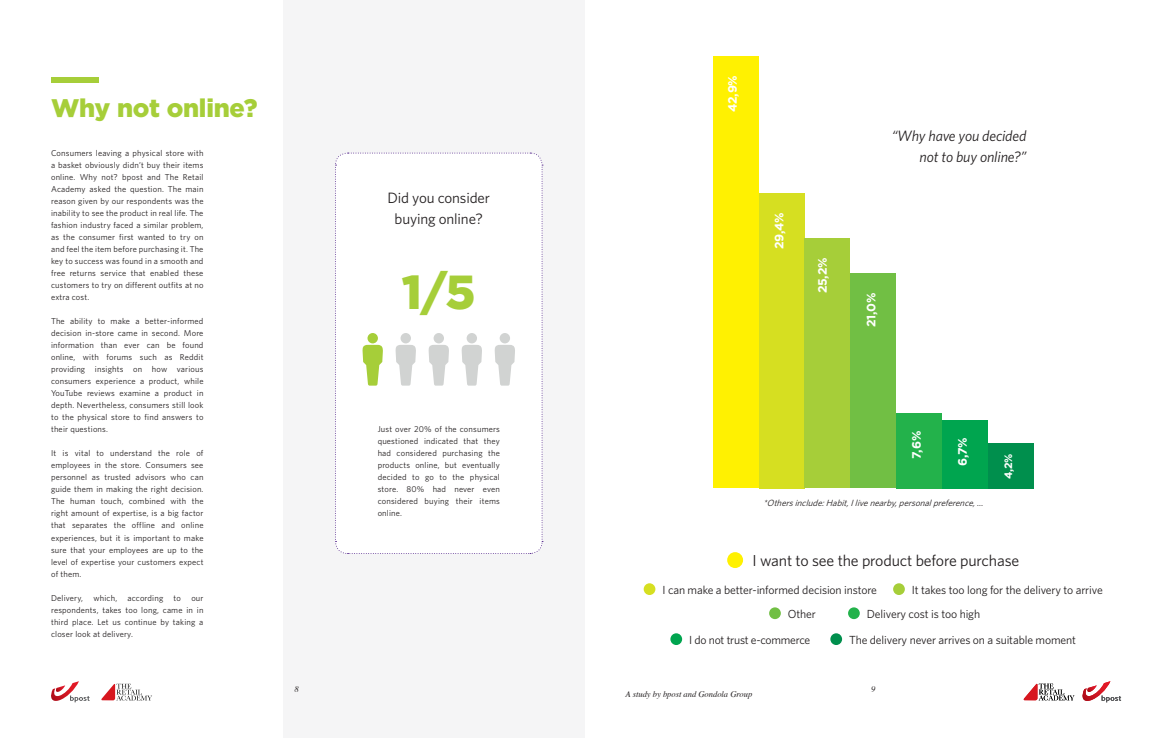
<style>
.page{position:relative;width:1170px;height:738px;background:#fff}
.page>*{position:absolute;margin:0;border:0;box-sizing:border-box;transform-origin:0 0}
.t1{font:900 47.7px "Gotham";color:#a6ce39}
.t2{font:900 25.4px "Gotham";letter-spacing:-.01em;color:#a6ce39}
.t3{font:15.9px "Whitney";letter-spacing:-.01em;color:#231f20}
.t4{font:italic 15px/21px "Whitney";letter-spacing:-.01em;color:#231f20;text-align:right}
.t5{font:15px/21px "Whitney";letter-spacing:-.01em;color:#231f20;text-align:center}
.t6{font:700 12.2px "Gotham";letter-spacing:-.02em;color:#fff}
.t7{font:11.7px "Whitney";letter-spacing:-.01em;color:#231f20}
.t8{font:700 10.7px "Gotham";color:#fff}
.t9{font:italic 9px "Whitney";color:#231f20}
.t10{font:8.5px/12px "Whitney";letter-spacing:.02em;color:#231f20;text-align:justify}
.t11{font:italic 8.5px "Times";color:#231f20}
</style>
<div class="page">
<svg style="left:101px;top:683px;width:51px;height:17px"></svg>
<svg style="left:51px;top:681px;width:39px;height:20px"></svg>
<div style="left:283px;top:0;width:302px;height:737px;background:#f5f5f6"></div>
<svg style="left:1023px;top:683px;width:51px;height:16px"></svg>
<svg style="left:1082px;top:681px;width:38px;height:20px"></svg>
<div style="left:727px;top:551px;width:15px;height:16px;background:#fff101;border-radius:50%"></div>
<div style="left:643px;top:583px;width:12px;height:11px;background:#d6df21;border-radius:50%"></div>
<div style="left:892px;top:583px;width:12px;height:11px;background:#a6ce39;border-radius:50%"></div>
<div style="left:768px;top:607px;width:12px;height:11px;background:#71bf44;border-radius:50%"></div>
<div style="left:847px;top:607px;width:12px;height:11px;background:#23b24b;border-radius:50%"></div>
<svg style="left:830px;top:632px;width:11px;height:12px"></svg>
<svg style="left:670px;top:632px;width:12px;height:12px"></svg>
<div style="left:712px;top:57px;width:46px;height:431px;background:#fff101"></div>
<div style="left:758px;top:193px;width:46px;height:295px;background:#d6df21"></div>
<div style="left:804px;top:238px;width:46px;height:250px;background:#a6ce39"></div>
<div style="left:850px;top:273px;width:45px;height:215px;background:#71bf44"></div>
<div style="left:895px;top:412px;width:46px;height:76px;background:#23b24b"></div>
<div style="left:987px;top:442px;width:46px;height:46px;background:#008f4d"></div>
<div style="left:941px;top:420px;width:46px;height:68px;background:#00a54f"></div>
<div style="left:51px;top:77px;width:48px;height:6px;background:#a6ce39"></div>
<div style="left:335px;top:152px;width:208px;height:402px;background:#fff"></div>
<h2 class="t2" style="left:51px;top:90px;width:208px">Why not online?</h2>
<p class="t10" style="left:51px;top:147px;width:154px">Consumers leaving a physical store with a basket obviously didn’t buy their items online. Why not? bpost and The Retail Academy asked the question. The main reason given by our respondents was the inability to see the product in real life. The fashion industry faced a similar problem, as the consumer first wanted to try on and feel the item before purchasing it. The key to success was found in a smooth and free returns service that enabled these customers to try on different outfits at no extra cost.</p>
<p class="t10" style="left:51px;top:315px;width:154px">The ability to make a better-informed decision in-store came in second. More information than ever can be found online, with forums such as Reddit providing insights on how various consumers experience a product, while YouTube reviews examine a product in depth. Nevertheless, consumers still look to the physical store to find answers to their questions.</p>
<p class="t10" style="left:51px;top:447px;width:154px">It is vital to understand the role of employees in the store. Consumers see personnel as trusted advisors who can guide them in making the right decision.<br>The human touch, combined with the right amount of expertise, is a big factor that separates the offline and online experiences, but it is important to make sure that your employees are up to the level of expertise your customers expect of them.</p>
<p class="t10" style="left:51px;top:591px;width:154px">Delivery, which, according to our respondents, takes too long, came in in third place. Let us continue by taking a closer look at delivery.</p>
<p class="t11" style="left:294px;top:681px;width:6px">8</p>
<h3 class="t5" style="left:387px;top:186px;width:104px">Did you consider buying online?</h3>
<h1 class="t1" style="left:402px;top:258px;width:75px">1/5</h1>
<p class="t10" style="left:377px;top:423px;width:124px">Just over 20% of the consumers questioned indicated that they had considered purchasing the products online, but eventually decided to go to the physical store. 80% had never even considered buying their items online.</p>
<h3 class="t6" style="left:724px;top:112px;width:39px;rotate:-90deg">42,9%</h3>
<h3 class="t6" style="left:770px;top:249px;width:38px;rotate:-90deg">29,4%</h3>
<h3 class="t6" style="left:814px;top:293px;width:37px;rotate:-90deg">25,2%</h3>
<h3 class="t4" style="left:891px;top:125px;width:136px">“Why have you decided not to buy online?”</h3>
<h3 class="t6" style="left:862px;top:327px;width:36px;rotate:-90deg">21,0%</h3>
<h3 class="t6" style="left:908px;top:458px;width:29px;rotate:-90deg">7,6%</h3>
<h3 class="t6" style="left:954px;top:465px;width:30px;rotate:-90deg">6,7%</h3>
<p class="t9" style="left:763px;top:496px;width:224px">*Othersinclude:Habit,Ilivenearby,personalpreference,…</p>
<p class="t8" style="left:1000px;top:479px;width:27px;rotate:-90deg">4,2%</p>
<h3 class="t3" style="left:752px;top:550px;width:268px">I want to see the product before purchase</h3>
<h3 class="t7" style="left:662px;top:581px;width:216px">I can make a better-informed decision instore</h3>
<h3 class="t7" style="left:911px;top:581px;width:192px">It takes too long for the delivery to arrive</h3>
<h3 class="t7" style="left:787px;top:605px;width:30px">Other</h3>
<h3 class="t7" style="left:866px;top:605px;width:115px">Delivery cost is too high</h3>
<h3 class="t7" style="left:689px;top:631px;width:122px">I do not trust e-commerce</h3>
<h3 class="t7" style="left:848px;top:631px;width:228px">The delivery never arrives on a suitable moment</h3>
<p class="t11" style="left:625px;top:686px;width:128px">A study by bpost and Gondola Group</p>
<p class="t11" style="left:870px;top:681px;width:6px">9</p>
</div>
